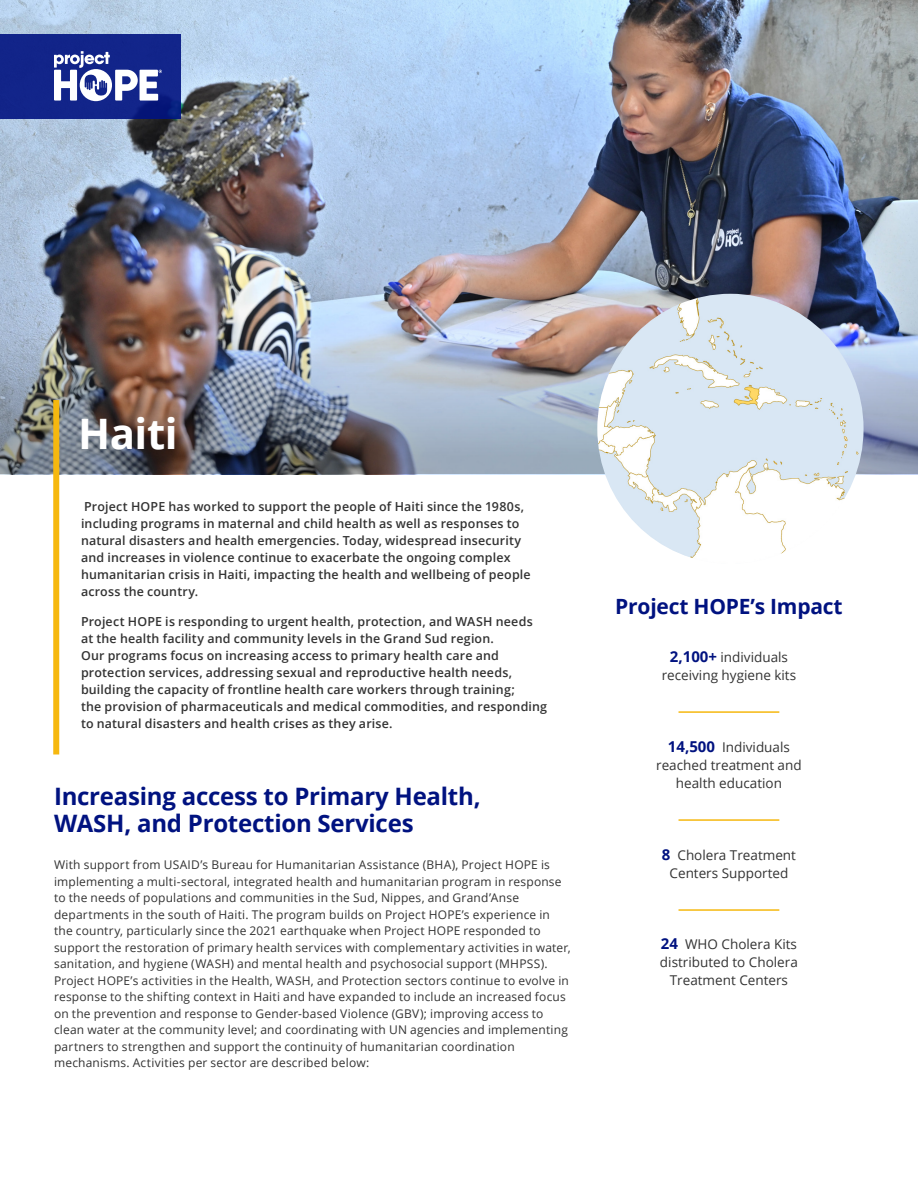
<style>
.page{position:relative;width:918px;height:1188px;background:#fff}
.page>*{position:absolute;margin:0;border:0;box-sizing:border-box;transform-origin:0 0}
.t1{font:700 42px "Open Sans";letter-spacing:-.01em;color:#fff}
.t2{font:700 24px/27px "Open Sans";letter-spacing:-.01em;color:#001280}
.t3{font:700 21px "Open Sans";letter-spacing:-.01em;color:#001280}
.t4{font:13.5px/18px "Open Sans";color:#333;text-align:center}
.t5{font:600 12.45px/17px "Open Sans";letter-spacing:.015em;color:#333}
.t6{font:12px/16.5px "Open Sans";letter-spacing:.015em;color:#333}
.s1{font-weight:700;font-size:15px;color:#001280}
</style>
<div class="page">
<img style="left:0;top:0;width:918px;height:327px">
<img style="left:0;top:327px;width:918px;height:147px">
<img style="left:597px;top:294px;width:267px;height:264px">
<svg style="left:0;top:34px;width:181px;height:85px;fill:#122489"></svg>
<svg style="left:54px;top:51px;width:108px;height:50px"></svg>
<hr style="left:679px;top:819px;width:100px;height:2px;background:#f6b80f">
<hr style="left:679px;top:711px;width:100px;height:2px;background:#f6b80f">
<hr style="left:679px;top:909px;width:100px;height:2px;background:#f6b80f">
<div style="left:53px;top:400px;width:6px;height:354px;background:#f6b80f"></div>
<h1 class="t1" style="left:78px;top:404px;width:101px">Haiti</h1>
<p class="t5" style="left:81px;top:498px;width:451px">Project HOPE has worked to support the people of Haiti since the 1980s, including programs in maternal and child health as well as responses to natural disasters and health emergencies. Today, widespread insecurity and increases in violence continue to exacerbate the ongoing complex humanitarian crisis in Haiti, impacting the health and wellbeing of people across the country.</p>
<p class="t5" style="left:81px;top:613px;width:468px">Project HOPE is responding to urgent health, protection, and WASH needs at the health facility and community levels in the Grand Sud region.<br>Our programs focus on increasing access to primary health care and protection services, addressing sexual and reproductive health needs, building the capacity of frontline health care workers through training;<br>the provision of pharmaceuticals and medical commodities, and responding to natural disasters and health crises as they arise.</p>
<h2 class="t2" style="left:54px;top:783px;width:428px">Increasing access to Primary Health,<br>WASH, and Protection Services</h2>
<p class="t6" style="left:54px;top:856px;width:518px">With support from USAID’s Bureau for Humanitarian Assistance (BHA), Project HOPE is implementing a multi-sectoral, integrated health and humanitarian program in response to the needs of populations and communities in the Sud, Nippes, and Grand’Anse departments in the south of Haiti. The program builds on Project HOPE’s experience in the country, particularly since the 2021 earthquake when Project HOPE responded to support the restoration of primary health services with complementary activities in water, sanitation, and hygiene (WASH) and mental health and psychosocial support (MHPSS).<br>Project HOPE’s activities in the Health, WASH, and Protection sectors continue to evolve in response to the shifting context in Haiti and have expanded to include an increased focus on the prevention and response to Gender-based Violence (GBV); improving access to clean water at the community level; and coordinating with UN agencies and implementing partners to strengthen and support the continuity of humanitarian coordination mechanisms. Activities per sector are described below:</p>
<h3 class="t3" style="left:615px;top:592px;width:229px">Project HOPE’s Impact</h3>
<p class="t4" style="left:662px;top:647px;width:136px"><span class="s1">2,100+</span> individuals receiving hygiene kits</p>
<p class="t4" style="left:656px;top:737px;width:147px"><span class="s1">14,500</span> Individuals reached treatment and health education</p>
<p class="t4" style="left:662px;top:845px;width:136px"><span class="s1">8</span> Cholera Treatment<br>Centers Supported</p>
<p class="t4" style="left:660px;top:935px;width:139px"><span class="s1">24</span> WHO Cholera Kits distributed to Cholera<br>Treatment Centers</p>
</div>
